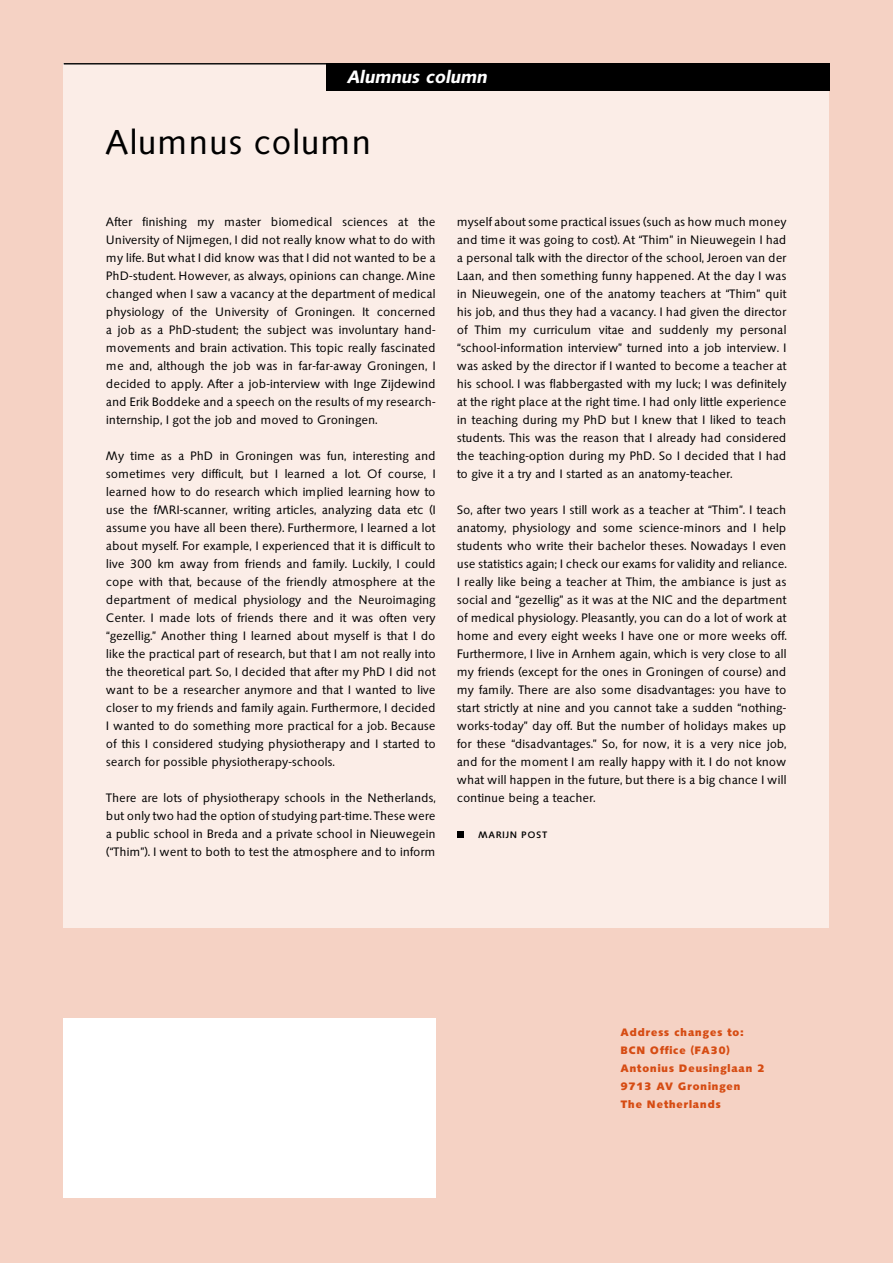
<style>
.page{position:relative;width:893px;height:1263px;background:#f5d2c4}
.page>*{position:absolute;margin:0;border:0;box-sizing:border-box;transform-origin:0 0}
.t1{font:36px "Saxony";letter-spacing:.005em;color:#000}
.t2{font:italic 600 17.25px "Saxony";letter-spacing:.025em;color:#fff}
.t3{font:12.75px/18px "Saxony";color:#000;text-align:justify}
.t4{font:700 11.25px/18px "Saxony";letter-spacing:.05em;color:#d64c13}
.t5{font:500 9.75px "Saxony";letter-spacing:.075em;color:#000}
</style>
<div class="page">
<div style="left:64px;top:64px;width:765px;height:864px;background:#fbede7"></div>
<div style="left:64px;top:1019px;width:372px;height:179px;background:#fff"></div>
<div style="left:326px;top:64px;width:503px;height:27px;background:#000"></div>
<hr style="left:64px;top:63px;width:765px;height:1px;background:#000">
<div style="left:457px;top:831px;width:7px;height:7px;background:#000"></div>
<h2 class="t2" style="left:347px;top:67px;width:141px">Alumnus column</h2>
<h1 class="t1" style="left:106px;top:122px;width:267px">Alumnus column</h1>
<p class="t3" style="left:106px;top:213px;width:331px">After finishing my master biomedical sciences at the University of Nijmegen, I did not really know what to do with my life. But what I did know was that I did not wanted to be a PhD-student. However, as always, opinions can change. Mine changed when I saw a vacancy at the department of medical physiology of the University of Groningen. It concerned a job as a PhD-student; the subject was involuntary hand&shy;movements and brain activation. This topic really fascinated me and, although the job was in far-far-away Groningen, I decided to apply. After a job-interview with Inge Zijdewind and Erik Boddeke and a speech on the results of my research&shy;internship, I got the job and moved to Groningen.</p>
<p class="t3" style="left:106px;top:447px;width:331px">My time as a PhD in Groningen was fun, interesting and sometimes very difficult, but I learned a lot. Of course, I learned how to do research which implied learning how to use the fMRI-scanner, writing articles, analyzing data etc (I assume you have all been there). Furthermore, I learned a lot about myself. For example, I experienced that it is difficult to live 300 km away from friends and family. Luckily, I could cope with that, because of the friendly atmosphere at the department of medical physiology and the Neuroimaging Center. I made lots of friends there and it was often very “gezellig.” Another thing I learned about myself is that I do like the practical part of research, but that I am not really into the theoretical part. So, I decided that after my PhD I did not want to be a researcher anymore and that I wanted to live closer to my friends and family again. Furthermore, I decided I wanted to do something more practical for a job. Because of this I considered studying physiotherapy and I started to search for possible physiotherapy-schools.</p>
<p class="t3" style="left:106px;top:789px;width:331px">There are lots of physiotherapy schools in the Netherlands, but only two had the option of studying part-time. These were a public school in Breda and a private school in Nieuwegein (“Thim”). I went to both to test the atmosphere and to inform</p>
<p class="t3" style="left:457px;top:213px;width:331px">myself about some practical issues (such as how much money and time it was going to cost). At “Thim” in Nieuwegein I had a personal talk with the director of the school, Jeroen van der Laan, and then something funny happened. At the day I was in Nieuwegein, one of the anatomy teachers at “Thim” quit his job, and thus they had a vacancy. I had given the director of Thim my curriculum vitae and suddenly my personal “school-information interview” turned into a job interview. I was asked by the director if I wanted to become a teacher at his school. I was flabbergasted with my luck; I was definitely at the right place at the right time. I had only little experience in teaching during my PhD but I knew that I liked to teach students. This was the reason that I already had considered the teaching-option during my PhD. So I decided that I had to give it a try and I started as an anatomy-teacher.</p>
<p class="t3" style="left:457px;top:501px;width:331px">So, after two years I still work as a teacher at “Thim”. I teach anatomy, physiology and some science-minors and I help students who write their bachelor theses. Nowadays I even use statistics again; I check our exams for validity and reliance.<br>I really like being a teacher at Thim, the ambiance is just as social and “gezellig” as it was at the NIC and the department of medical physiology. Pleasantly, you can do a lot of work at home and every eight weeks I have one or more weeks off.<br>Furthermore, I live in Arnhem again, which is very close to all my friends (except for the ones in Groningen of course) and my family. There are also some disadvantages: you have to start strictly at nine and you cannot take a sudden “nothing&shy;works-today” day off. But the number of holidays makes up for these “disadvantages.” So, for now, it is a very nice job, and for the moment I am really happy with it. I do not know what will happen in the future, but there is a big chance I will continue being a teacher.</p>
<p class="t5" style="left:478px;top:829px;width:70px">MARIJN POST</p>
<p class="t4" style="left:621px;top:1023px;width:146px">Address changes to:<br>BCN Office (FA30)<br>Antonius Deusinglaan 2<br>9713 AV Groningen<br>The Netherlands</p>
</div>
